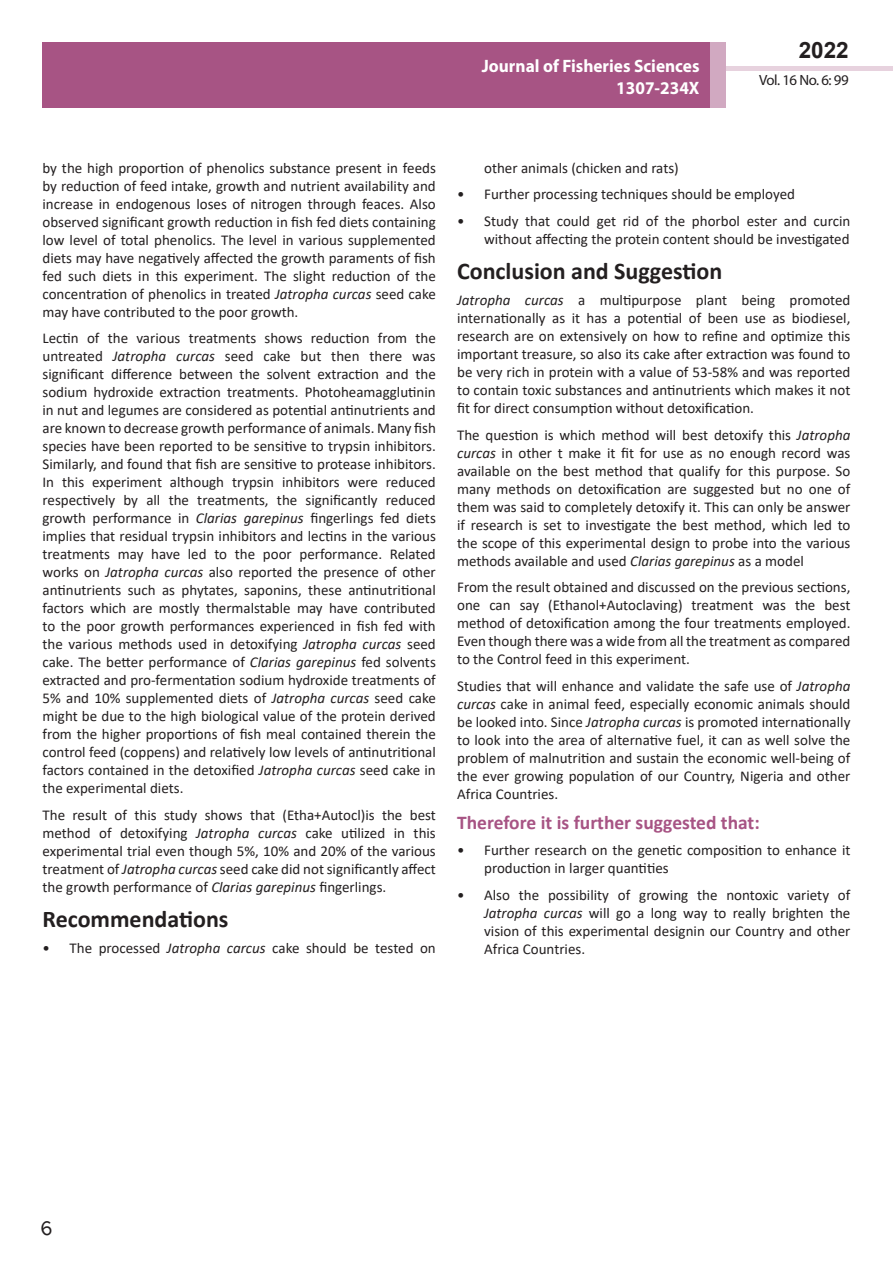
<style>
.page{position:relative;width:893px;height:1263px;background:#fff}
.page>*{position:absolute;margin:0;border:0;box-sizing:border-box;transform-origin:0 0}
.t1{font:25.5px "Tunga";color:#231f20}
.side-heading{font:700 24px "Calibri";color:#231f20}
.t2{font:700 22.5px "Arial";color:#231f20}
.sub-side{font:700 19.5px "Calibri";color:#a75484}
.t3{font:700 18px/21.6px "Myriad Pro";color:#fff;text-align:right;scale:.96 1}
.body_text{font:15px/18px "Calibri";color:#231f20;text-align:justify}
.t4{font:14.85px "Myriad Pro";letter-spacing:-.03em;color:#231f20}
.s1{font-style:italic}
</style>
<div class="page">
<div style="left:722px;top:66px;width:171px;height:5px;background:#e7d2de"></div>
<div style="left:43px;top:42px;width:682px;height:66px;background:#a75484"></div>
<div style="left:710px;top:42px;width:15px;height:66px;background:#d1a9c1"></div>
<p class="t3" style="left:482px;top:55px;width:228px">Journal of Fisheries Sciences<br>1307-234X</p>
<h3 class="t2" style="left:799px;top:35px;width:52px">2022</h3>
<p class="t4" style="left:759px;top:71px;width:91px">Vol. 16 No. 6: 99</p>
<p class="body_text" style="left:43px;top:158px;width:395px">by the high proportion of phenolics substance present in feeds by reduction of feed intake, growth and nutrient availability and increase in endogenous loses of nitrogen through feaces. Also observed significant growth reduction in fish fed diets containing low level of total phenolics. The level in various supplemented diets may have negatively affected the growth paraments of fish fed such diets in this experiment. The slight reduction of the concentration of phenolics in treated <span class="s1">Jatropha curcas</span> seed cake may have contributed to the poor growth.</p>
<p class="body_text" style="left:43px;top:329px;width:395px">Lectin of the various treatments shows reduction from the untreated <span class="s1">Jatropha curcas</span> seed cake but then there was significant difference between the solvent extraction and the sodium hydroxide extraction treatments. Photoheamagglutinin in nut and legumes are considered as potential antinutrients and are known to decrease growth performance of animals. Many fish species have been reported to be sensitive to trypsin inhibitors.<br>Similarly, and found that fish are sensitive to protease inhibitors.<br>In this experiment although trypsin inhibitors were reduced respectively by all the treatments, the significantly reduced growth performance in <span class="s1">Clarias garepinus</span> fingerlings fed diets implies that residual trypsin inhibitors and lectins in the various treatments may have led to the poor performance. Related works on <span class="s1">Jatropha curcas</span> also reported the presence of other antinutrients such as phytates, saponins, these antinutritional factors which are mostly thermalstable may have contributed to the poor growth performances experienced in fish fed with the various methods used in detoxifying <span class="s1">Jatropha curcas</span> seed cake. The better performance of <span class="s1">Clarias garepinus</span> fed solvents extracted and pro-fermentation sodium hydroxide treatments of 5% and 10% supplemented diets of <span class="s1">Jatropha curcas</span> seed cake might be due to the high biological value of the protein derived from the higher proportions of fish meal contained therein the control feed (coppens) and relatively low levels of antinutritional factors contained in the detoxified <span class="s1">Jatropha curcas</span> seed cake in the experimental diets.</p>
<p class="body_text" style="left:43px;top:805px;width:395px">The result of this study shows that (Etha+Autocl)is the best method of detoxifying <span class="s1">Jatropha curcas</span> cake utilized in this experimental trial even though 5%, 10% and 20% of the various treatment of <span class="s1">Jatropha curcas</span> seed cake did not significantly affect the growth performance of <span class="s1">Clarias garepinus</span> fingerlings.</p>
<p class="side-heading" style="left:43px;top:902px;width:187px">Recommendations</p>
<p class="body_text" style="left:43px;top:939px;width:395px">• The processed <span class="s1">Jatropha carcus</span> cake should be tested on</p>
<p class="body_text" style="left:484px;top:158px;width:196px">other animals (chicken and rats)</p>
<p class="body_text" style="left:457px;top:185px;width:339px">• Further processing techniques should be employed</p>
<p class="body_text" style="left:457px;top:211px;width:395px;text-align:right">• Study that could get rid of the phorbol ester and curcin without affecting the protein content should be investigated</p>
<p class="side-heading" style="left:457px;top:254px;width:267px">Conclusion and Suggestion</p>
<p class="body_text" style="left:457px;top:291px;width:395px"><span class="s1">Jatropha curcas</span> a multipurpose plant being promoted internationally as it has a potential of been use as biodiesel, research are on extensively on how to refine and optimize this important treasure, so also its cake after extraction was found to be very rich in protein with a value of 53-58% and was reported to contain toxic substances and antinutrients which makes it not fit for direct consumption without detoxification.</p>
<p class="body_text" style="left:457px;top:425px;width:395px">The question is which method will best detoxify this <span class="s1">Jatropha curcas</span> in other t make it fit for use as no enough record was available on the best method that qualify for this purpose. So many methods on detoxification are suggested but no one of them was said to completely detoxify it. This can only be answer if research is set to investigate the best method, which led to the scope of this experimental design to probe into the various methods available and used <span class="s1">Clarias garepinus</span> as a model</p>
<p class="body_text" style="left:457px;top:578px;width:395px">From the result obtained and discussed on the previous sections, one can say (Ethanol+Autoclaving) treatment was the best method of detoxification among the four treatments employed.<br>Even though there was a wide from all the treatment as compared to the Control feed in this experiment.</p>
<p class="body_text" style="left:457px;top:676px;width:395px">Studies that will enhance and validate the safe use of <span class="s1">Jatropha curcas</span> cake in animal feed, especially economic animals should be looked into. Since <span class="s1">Jatropha curcas</span> is promoted internationally to look into the area of alternative fuel, it can as well solve the problem of malnutrition and sustain the economic well-being of the ever growing population of our Country, Nigeria and other Africa Countries.</p>
<p class="sub-side" style="left:457px;top:808px;width:304px">Therefore it is further suggested that:</p>
<p class="body_text" style="left:484px;top:841px;width:368px;text-indent:-27px">• Further research on the genetic composition to enhance it production in larger quantities</p>
<p class="body_text" style="left:484px;top:885px;width:368px;text-indent:-27px">• Also the possibility of growing the nontoxic variety of <span class="s1">Jatropha curcas</span> will go a long way to really brighten the vision of this experimental designin our Country and other Africa Countries.</p>
<h1 class="t1" style="left:40px;top:1211px;width:14px">6</h1>
</div>
